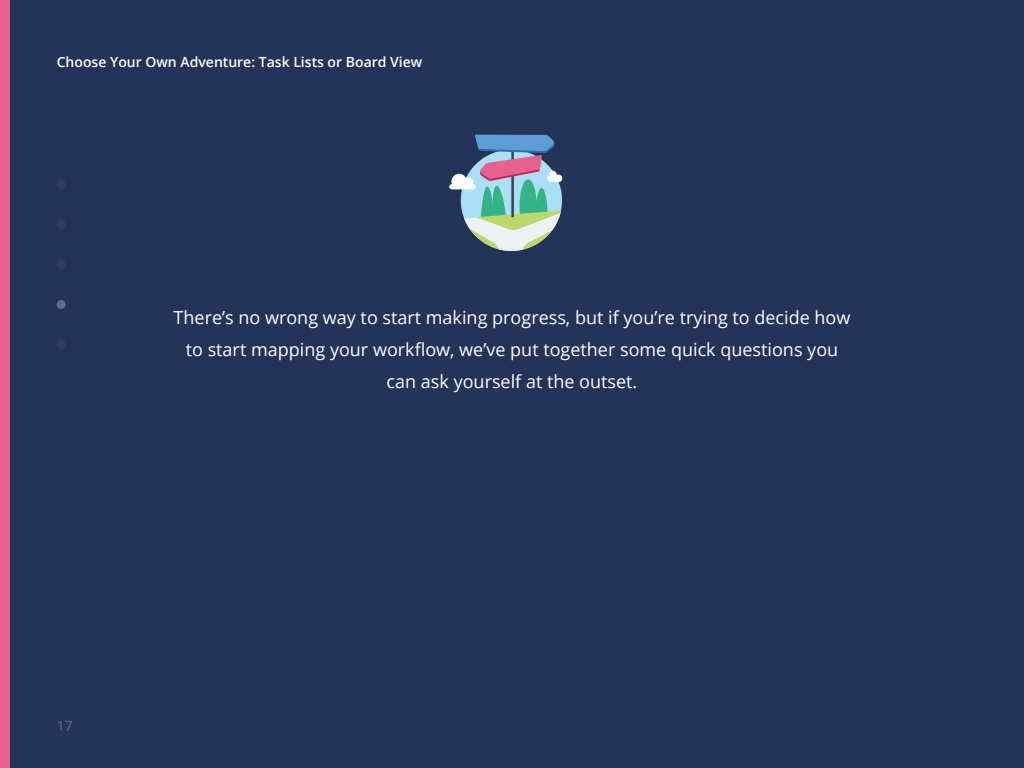
<style>
.page{position:relative;width:1024px;height:768px;background:#243358}
.page>*{position:absolute;margin:0;border:0;box-sizing:border-box;transform-origin:0 0}
.t1{font:18px/32px "Open Sans";color:#fff;text-align:center}
.t2{font:600 14px "Open Sans";color:#fff}
.t3{font:14px "Open Sans";color:#5f6e85}
</style>
<div class="page">
<div style="left:0;top:0;width:10px;height:768px;background:#e7628f"></div>
<svg style="left:449px;top:135px;width:113px;height:116px"></svg>
<div style="left:57px;top:340px;width:9px;height:9px;background:#2f3e60;border-radius:50%"></div>
<div style="left:57px;top:260px;width:9px;height:9px;background:#2f3e60;border-radius:50%"></div>
<div style="left:57px;top:220px;width:9px;height:9px;background:#2f3e60;border-radius:50%"></div>
<div style="left:57px;top:180px;width:9px;height:9px;background:#2f3e60;border-radius:50%"></div>
<div style="left:57px;top:300px;width:9px;height:9px;background:#5f6e85;border-radius:50%"></div>
<p class="t2" style="left:57px;top:53px;width:367px">Choose Your Own Adventure: Task Lists or Board View</p>
<p class="t1" style="left:174px;top:301px;width:678px">There’s no wrong way to start making progress, but if you’re trying to decide how to start mapping your workflow, we’ve put together some quick questions you can ask yourself at the outset.</p>
<p class="t3" style="left:57px;top:716px;width:18px">17</p>
</div>
